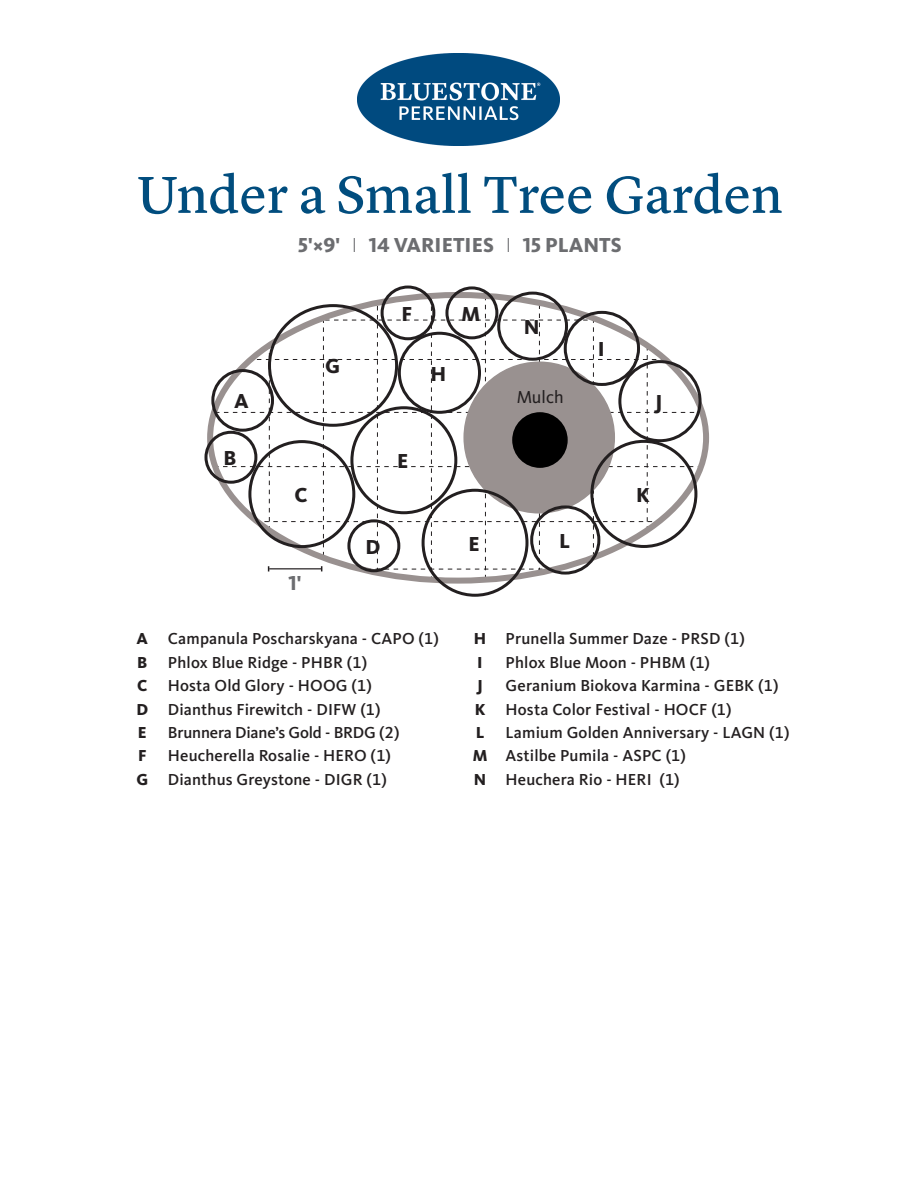
<style>
.page{position:relative;width:918px;height:1188px;background:#fff}
.page>*{position:absolute;margin:0;border:0;box-sizing:border-box;transform-origin:0 0}
.t1{font:54px "Lyon Text Regular No.2";color:#014d7e}
.t2{font:800 21px "Kievit OT";color:#6c6d70}
.t3{font:800 21px "Kievit OT";color:#231f20}
.t4{font:18px "Kievit OT";color:#231f20}
.t5{font:500 16.5px/23.4px "Kievit OT";letter-spacing:.01em;color:#231f20}
.t6{font:500 16.5px "Kievit OT";letter-spacing:-.01em;color:#231f20}
.t7{font:800 16.5px "Kievit OT";color:#231f20}
.s1{font-weight:300}
.s2{font-weight:800}
</style>
<div class="page">
<img style="left:357px;top:53px;width:202px;height:93px">
<svg style="left:214px;top:296px;width:489px;height:285px"></svg>
<div style="left:464px;top:362px;width:150px;height:151px;background:#999190;border-radius:50%"></div>
<div style="left:513px;top:413px;width:54px;height:54px;background:#000;border-radius:50%"></div>
<div style="left:512px;top:412px;width:56px;height:56px;border:2px solid #000;border-radius:50%"></div>
<div style="left:618px;top:360px;width:84px;height:82px;border:3px solid #231f20;border-radius:50%"></div>
<div style="left:530px;top:505px;width:70px;height:70px;border:3px solid #231f20;border-radius:50%"></div>
<div style="left:564px;top:311px;width:76px;height:75px;border:3px solid #231f20;border-radius:50%"></div>
<div style="left:497px;top:292px;width:71px;height:69px;border:3px solid #231f20;border-radius:50%"></div>
<div style="left:381px;top:286px;width:54px;height:54px;border:3px solid #231f20;border-radius:50%"></div>
<div style="left:445px;top:286px;width:53px;height:53px;border:3px solid #231f20;border-radius:50%"></div>
<div style="left:347px;top:519px;width:53px;height:53px;border:3px solid #231f20;border-radius:50%"></div>
<div style="left:248px;top:440px;width:107px;height:108px;border:3px solid #231f20;border-radius:50%"></div>
<div style="left:398px;top:332px;width:83px;height:82px;border:3px solid #231f20;border-radius:50%"></div>
<div style="left:268px;top:304px;width:130px;height:123px;border:3px solid #231f20;border-radius:50%"></div>
<div style="left:211px;top:369px;width:63px;height:63px;border:3px solid #231f20;border-radius:50%"></div>
<div style="left:350px;top:406px;width:107px;height:108px;border:3px solid #231f20;border-radius:50%"></div>
<div style="left:422px;top:489px;width:106px;height:108px;border:3px solid #231f20;border-radius:50%"></div>
<div style="left:590px;top:440px;width:107px;height:108px;border:3px solid #231f20;border-radius:50%"></div>
<div style="left:204px;top:431px;width:53px;height:53px;border:3px solid #231f20;border-radius:50%"></div>
<h1 class="t1" style="left:137px;top:153px;width:647px">Under a Small Tree Garden</h1>
<p class="t2" style="left:298px;top:232px;width:325px">5'×9' <span class="s1">I</span> 14 VARIETIES <span class="s1">I</span> 15 PLANTS</p>
<p class="t3" style="left:234px;top:389px;width:16px">A</p>
<p class="t3" style="left:224px;top:446px;width:14px">B</p>
<p class="t3" style="left:325px;top:354px;width:16px">G</p>
<p class="t3" style="left:401px;top:301px;width:12px">F</p>
<p class="t3" style="left:462px;top:301px;width:20px">M</p>
<p class="t3" style="left:430px;top:361px;width:17px">H</p>
<p class="t3" style="left:294px;top:483px;width:14px">C</p>
<p class="t2" style="left:289px;top:571px;width:14px">1'</p>
<p class="t3" style="left:397px;top:449px;width:13px">E</p>
<p class="t3" style="left:365px;top:534px;width:17px">D</p>
<p class="t3" style="left:468px;top:531px;width:13px">E</p>
<p class="t3" style="left:524px;top:315px;width:17px">N</p>
<p class="t3" style="left:598px;top:337px;width:9px">I</p>
<p class="t4" style="left:517px;top:386px;width:48px">Mulch</p>
<p class="t3" style="left:655px;top:390px;width:9px">J</p>
<p class="t3" style="left:559px;top:529px;width:13px">L</p>
<p class="t3" style="left:636px;top:482px;width:15px">K</p>
<p class="t5" style="left:136px;top:627px;width:304px"><span class="s2">A</span> Campanula Poscharskyana - CAPO (1)<br><span class="s2">B</span> Phlox Blue Ridge - PHBR (1)<br><span class="s2">C</span> Hosta Old Glory - HOOG (1)<br><span class="s2">D</span> Dianthus Firewitch - DIFW (1)<br><span class="s2">E</span></p>
<p class="t6" style="left:168px;top:723px;width:233px">Brunnera Diane’s Gold - BRDG (2)</p>
<p class="t5" style="left:136px;top:744px;width:256px;text-align:right">Heucherella Rosalie - HERO (1)<br><span class="s2">G</span> Dianthus Greystone - DIGR (1)</p>
<p class="t7" style="left:138px;top:746px;width:10px">F</p>
<p class="t5" style="left:474px;top:627px;width:272px"><span class="s2">H</span> Prunella Summer Daze - PRSD (1)<br><span class="s2">I</span></p>
<p class="t5" style="left:506px;top:651px;width:206px">Phlox Blue Moon - PHBM (1)</p>
<p class="t5" style="left:475px;top:674px;width:305px;text-indent:31px">Geranium Biokova Karmina - GEBK (1)<br><span class="s2">K</span> Hosta Color Festival - HOCF (1)<br><span class="s2">L</span></p>
<p class="t7" style="left:477px;top:676px;width:7px">J</p>
<p class="t5" style="left:473px;top:721px;width:318px;text-indent:33px">Lamium Golden Anniversary - LAGN (1)<br><span class="s2">M</span> Astilbe Pumila - ASPC (1)<br><span class="s2">N</span> Heuchera Rio - HERI (1)</p>
</div>
